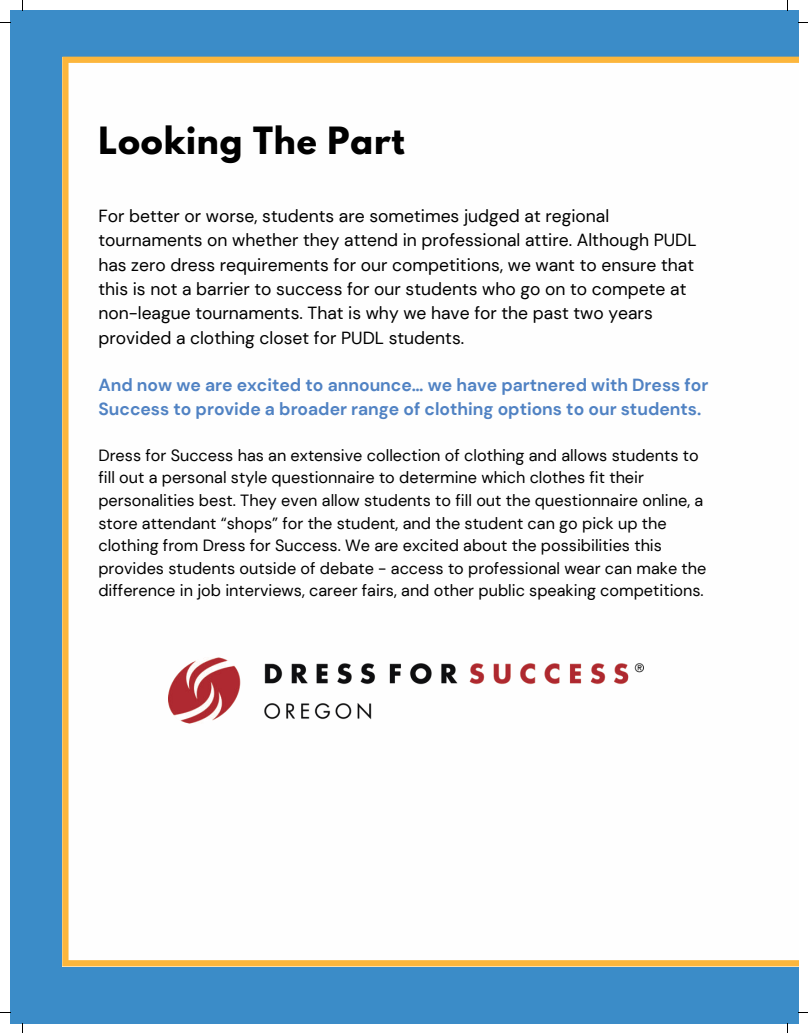
<style>
.page{position:relative;width:808px;height:1033px;background:#fff}
.page>*{position:absolute;margin:0;border:0;box-sizing:border-box;transform-origin:0 0}
.t1{font:700 33.25px "League Spartan";letter-spacing:.025em;color:#000}
.t2{font:17.5px/24.4px "DM Sans";color:#000}
.t3{font:700 17.5px/24.4px "DM Sans";color:#5082c3}
.t4{font:16.25px/22.5px "DM Sans";color:#000}
</style>
<div class="page">
<div style="left:10px;top:10px;width:788px;height:1013px;background:#3b8cc8"></div>
<div style="left:62px;top:57px;width:736px;height:909px;background:#fefefe"></div>
<img style="left:169px;top:657px;width:474px;height:70px">
<h1 class="t1" style="left:98px;top:124px;width:308px">Looking The Part</h1>
<p class="t2" style="left:98px;top:204px;width:599px">For better or worse, students are sometimes judged at regional tournaments on whether they attend in professional attire. Although PUDL has zero dress requirements for our competitions, we want to ensure that this is not a barrier to success for our students who go on to compete at non-league tournaments. That is why we have for the past two years provided a clothing closet for PUDL students.</p>
<p class="t3" style="left:98px;top:372px;width:611px">And now we are excited to announce… we have partnered with Dress for<br>Success to provide a broader range of clothing options to our students.</p>
<p class="t4" style="left:98px;top:444px;width:609px">Dress for Success has an extensive collection of clothing and allows students to fill out a personal style questionnaire to determine which clothes fit their personalities best. They even allow students to fill out the questionnaire online, a store attendant “shops” for the student, and the student can go pick up the clothing from Dress for Success. We are excited about the possibilities this provides students outside of debate - access to professional wear can make the difference in job interviews, career fairs, and other public speaking competitions.</p>
</div>
